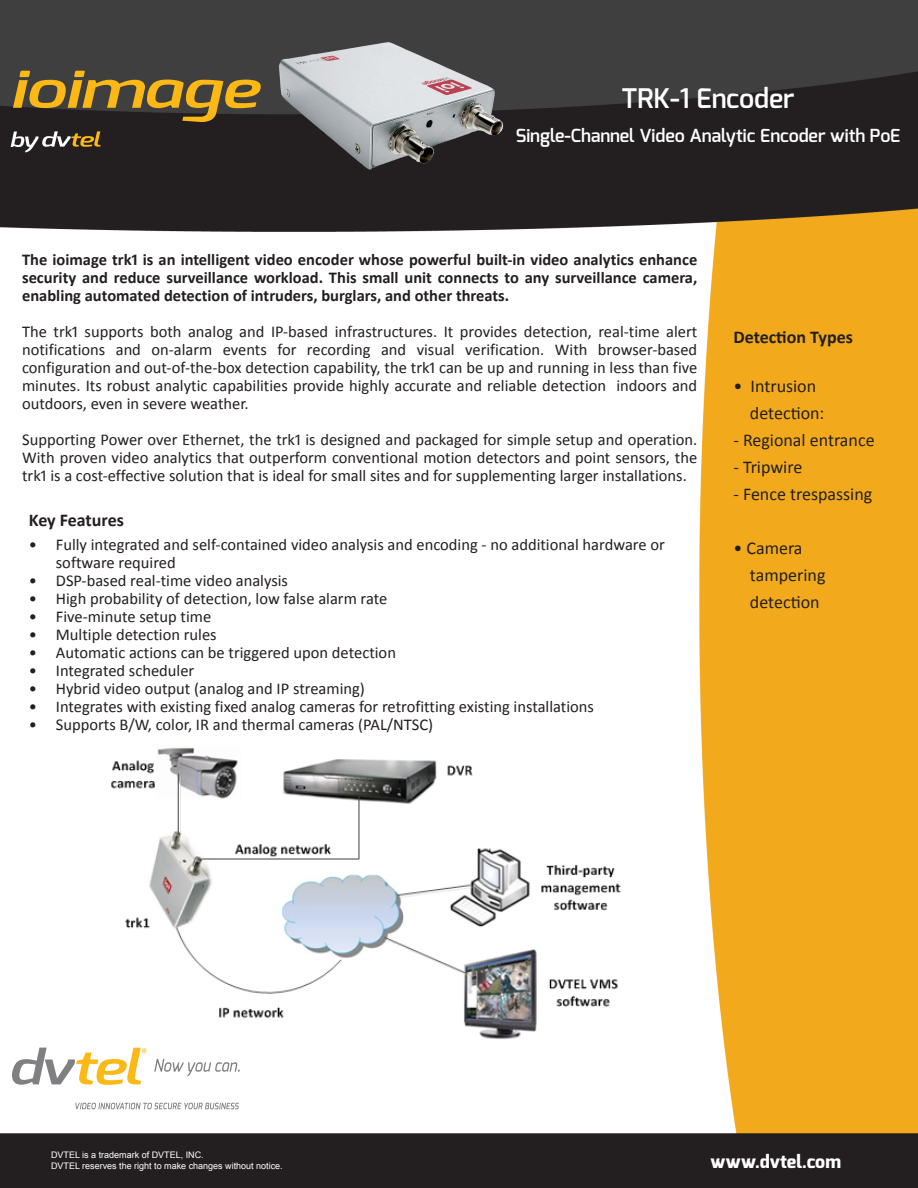
<style>
.page{position:relative;width:918px;height:1188px;background:#fff}
.page>*{position:absolute;margin:0;border:0;box-sizing:border-box;transform-origin:0 0}
.t1{font:600 27px "Exo";color:#fff}
.t2{font:18px/27px "Calibri";color:#231f20}
.t3{font:600 18px "Exo";color:#fff}
.t4{font:700 18px "Calibri";color:#231f20}
.t5{font:800 18px "Exo";color:#fff}
.t6{font:16.5px/18px "Calibri";color:#231f20;text-align:justify}
.t7{font:700 16.5px/18px "Calibri";color:#231f20;text-align:justify}
.t8{font:9px/10.8px "Arial";color:#fff}
</style>
<div class="page">
<img style="left:0;top:0;width:918px;height:1188px">
<svg style="left:154px;top:1059px;width:86px;height:17px"></svg>
<svg style="left:75px;top:1103px;width:164px;height:6px"></svg>
<svg style="left:12px;top:1048px;width:134px;height:37px"></svg>
<img style="left:254px;top:9px;width:273px;height:205px">
<svg style="left:13px;top:71px;width:248px;height:51px;background:#745e2b"></svg>
<svg style="left:11px;top:131px;width:90px;height:21px;background:#625848"></svg>
<hr style="left:22px;top:505px;width:660px;height:2px;background:#fff">
<hr style="left:22px;top:507px;width:2px;height:24px;background:#fff">
<svg style="left:681px;top:507px;width:1px;height:24px"></svg>
<hr style="left:22px;top:531px;width:660px;height:1px;background:#fff">
<hr style="left:22px;top:532px;width:2px;height:215px;background:#fff">
<hr style="left:681px;top:532px;width:1px;height:215px;background:#fff">
<hr style="left:22px;top:747px;width:660px;height:1px;background:#fff">
<img style="left:95px;top:745px;width:529px;height:299px">
<h1 class="t1" style="left:622px;top:81px;width:175px">TRK-1 Encoder</h1>
<p class="t3" style="left:516px;top:124px;width:386px">Single-Channel Video Analytic Encoder with PoE</p>
<p class="t7" style="left:22px;top:251px;width:677px">The ioimage trk1 is an intelligent video encoder whose powerful built-in video analytics enhance security and reduce surveillance workload. This small unit connects to any surveillance camera, enabling automated detection of intruders, burglars, and other threats.</p>
<p class="t6" style="left:22px;top:323px;width:677px">The trk1 supports both analog and IP-based infrastructures. It provides detection, real-time alert notifications and on-alarm events for recording and visual verification. With browser-based configuration and out-of-the-box detection capability, the trk1 can be up and running in less than five minutes. Its robust analytic capabilities provide highly accurate and reliable detection indoors and outdoors, even in severe weather.</p>
<p class="t6" style="left:22px;top:431px;width:677px">Supporting Power over Ethernet, the trk1 is designed and packaged for simple setup and operation.<br>With proven video analytics that outperform conventional motion detectors and point sensors, the trk1 is a cost-effective solution that is ideal for small sites and for supplementing larger installations.</p>
<p class="t4" style="left:29px;top:508px;width:97px">Key Features</p>
<p class="t6" style="left:56px;top:536px;width:610px;text-indent:-27px">• Fully integrated and self-contained video analysis and encoding - no additional hardware or software required</p>
<p class="t6" style="left:29px;top:572px;width:261px">• DSP-based real-time video analysis</p>
<p class="t6" style="left:29px;top:590px;width:360px">• High probability of detection, low false alarm rate</p>
<p class="t6" style="left:29px;top:608px;width:184px">• Five-minute setup time</p>
<p class="t6" style="left:29px;top:626px;width:189px">• Multiple detection rules</p>
<p class="t6" style="left:29px;top:644px;width:369px">• Automatic actions can be triggered upon detection</p>
<p class="t6" style="left:29px;top:662px;width:167px">• Integrated scheduler</p>
<p class="t6" style="left:29px;top:680px;width:338px">• Hybrid video output (analog and IP streaming)</p>
<p class="t6" style="left:29px;top:698px;width:567px">• Integrates with existing fixed analog cameras for retrofitting existing installations</p>
<p class="t6" style="left:29px;top:716px;width:406px">• Supports B/W, color, IR and thermal cameras (PAL/NTSC)</p>
<p class="t4" style="left:733px;top:326px;width:121px">Detection Types</p>
<p class="t2" style="left:750px;top:373px;width:76px;text-indent:-16px">• Intrusion detection:</p>
<p class="t2" style="left:733px;top:427px;width:143px">- Regional entrance</p>
<p class="t2" style="left:733px;top:454px;width:71px">- Tripwire</p>
<p class="t2" style="left:733px;top:481px;width:140px">- Fence trespassing</p>
<p class="t2" style="left:750px;top:535px;width:77px;text-indent:-16px">• Camera tampering detection</p>
<p class="t8" style="left:51px;top:1149px;width:233px">DVTEL is a trademark of DVTEL, INC.<br>DVTEL reserves the right to make changes without notice.</p>
<p class="t5" style="left:711px;top:1150px;width:132px">www.dvtel.com</p>
</div>
